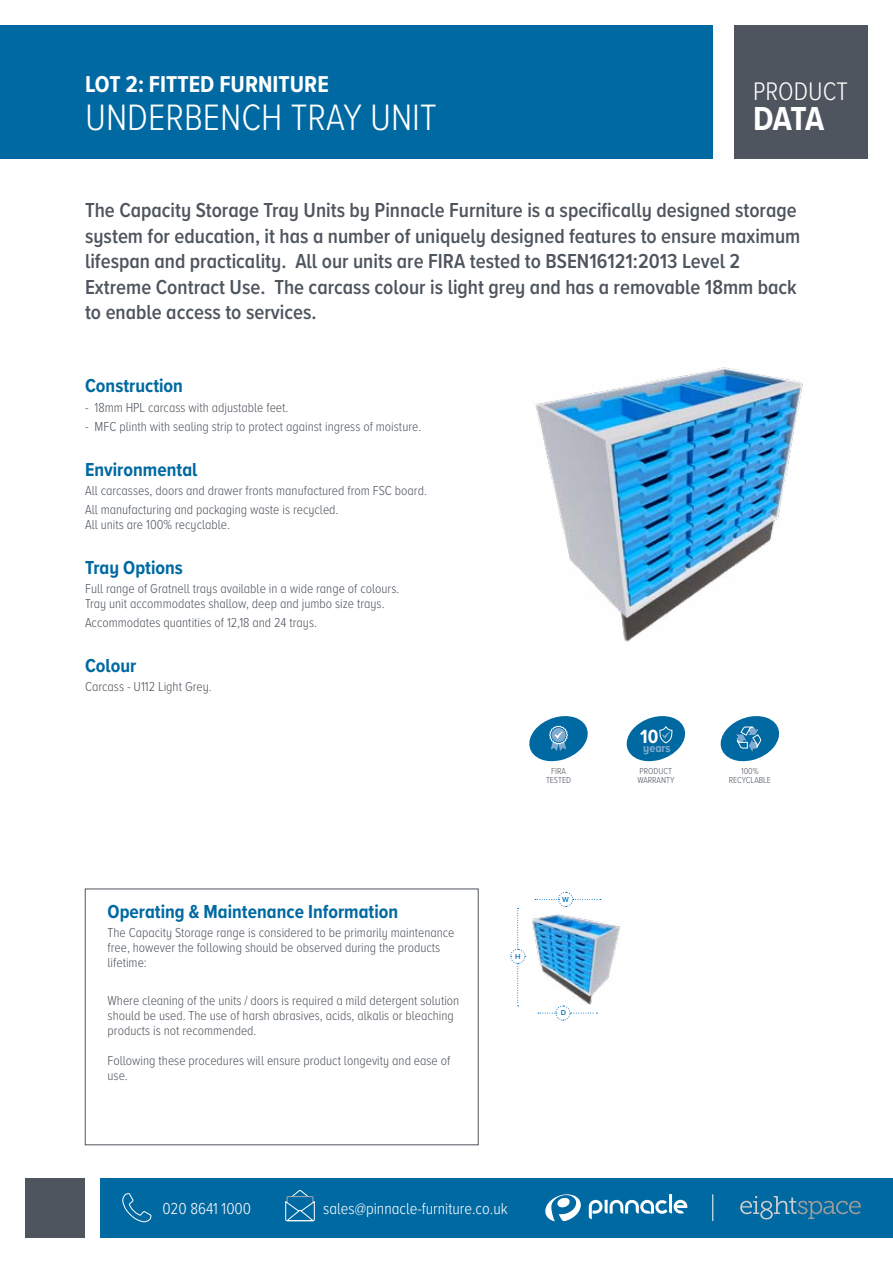
<style>
.page{position:relative;width:893px;height:1263px;background:#fff}
.page>*{position:absolute;margin:0;border:0;box-sizing:border-box;transform-origin:0 0}
.t1{font:300 38.1px "Proxima Nova A Cond";color:#fff}
.t2{font:700 34.5px "Proxima Nova A Cond";color:#fff}
.t3{font:300 26.25px "Proxima Nova A Cond";color:#fff}
.t4{font:700 23.85px "Proxima Nova A Cond";color:#fff}
.t5{font:600 21px/25.5px "Proxima Nova A Cond";color:#4e555e}
.t6{font:700 19.8px "Proxima Nova A Cond";color:#fff}
.t7{font:700 19.5px "Proxima Nova A Cond";color:#0069a2}
.t8{font:300 16.5px "Proxima Nova A Cond";color:#fff}
.t9{font:300 13.5px/15px "Proxima Nova A Cond";color:#4e555e}
.t10{font:700 12.3px "Proxima Nova A Cond";color:#80abd0}
.t11{font:300 9px/9px "Proxima Nova A Cond";color:#4e555e;text-align:center}
.t12{font:600 7.5px "Proxima Nova";color:#0070ba}
</style>
<div class="page">
<div style="left:733px;top:26px;width:134px;height:133px;background:#4e555e"></div>
<div style="left:26px;top:1178px;width:59px;height:59px;background:#4e555e"></div>
<div style="left:0;top:26px;width:712px;height:133px;background:#0069a2"></div>
<div style="left:101px;top:1178px;width:792px;height:59px;background:#0069a2"></div>
<svg style="left:122px;top:1193px;width:30px;height:29px"></svg>
<svg style="left:285px;top:1190px;width:30px;height:31px"></svg>
<svg style="left:545px;top:1194px;width:36px;height:27px"></svg>
<svg style="left:589px;top:1194px;width:98px;height:25px"></svg>
<svg style="left:740px;top:1196px;width:121px;height:23px"></svg>
<svg style="left:712px;top:1195px;width:1px;height:26px"></svg>
<svg style="left:720px;top:716px;width:60px;height:46px"></svg>
<div style="left:85px;top:889px;width:393px;height:256px;border:1px solid #4e555e"></div>
<svg style="left:538px;top:1005px;width:59px;height:16px"></svg>
<svg style="left:510px;top:908px;width:16px;height:98px"></svg>
<svg style="left:535px;top:891px;width:66px;height:16px"></svg>
<img style="left:535px;top:367px;width:270px;height:275px">
<img style="left:532px;top:914px;width:88px;height:90px">
<svg style="left:529px;top:716px;width:59px;height:46px"></svg>
<svg style="left:626px;top:716px;width:60px;height:46px"></svg>
<h3 class="t4" style="left:85px;top:66px;width:245px">LOT 2: FITTED FURNITURE</h3>
<h1 class="t1" style="left:85px;top:89px;width:353px">UNDERBENCH TRAY UNIT</h1>
<h3 class="t3" style="left:753px;top:72px;width:96px">PRODUCT</h3>
<h2 class="t2" style="left:753px;top:93px;width:73px">DATA</h2>
<p class="t5" style="left:85px;top:197px;width:717px">The Capacity Storage Tray Units by Pinnacle Furniture is a specifically designed storage system for education, it has a number of uniquely designed features to ensure maximum lifespan and practicality. All our units are FIRA tested to BSEN16121:2013 Level 2<br>Extreme Contract Use. The carcass colour is light grey and has a removable 18mm back to enable access to services.</p>
<h3 class="t7" style="left:85px;top:371px;width:99px">Construction</h3>
<p class="t9" style="left:85px;top:399px;width:205px">- 18mm HPL carcass with adjustable feet.</p>
<p class="t9" style="left:85px;top:418px;width:338px">- MFC plinth with sealing strip to protect against ingress of moisture.</p>
<h3 class="t7" style="left:85px;top:455px;width:114px">Environmental</h3>
<p class="t9" style="left:85px;top:480px;width:343px;line-height:19.2px">All carcasses, doors and drawer fronts manufactured from FSC board.<br>All manufacturing and packaging waste is recycled.</p>
<p class="t9" style="left:85px;top:516px;width:146px">All units are 100% recyclable.</p>
<h3 class="t7" style="left:85px;top:553px;width:99px">Tray Options</h3>
<p class="t9" style="left:85px;top:580px;width:316px">Full range of Gratnell trays available in a wide range of colours.<br>Tray unit accommodates shallow, deep and jumbo size trays.</p>
<p class="t9" style="left:85px;top:615px;width:233px">Accommodates quantities of 12,18 and 24 trays.</p>
<h3 class="t7" style="left:85px;top:651px;width:53px">Colour</h3>
<p class="t9" style="left:85px;top:679px;width:128px">Carcass - U112 Light Grey.</p>
<h3 class="t7" style="left:108px;top:897px;width:292px">Operating &amp; Maintenance Information</h3>
<p class="t9" style="left:108px;top:924px;width:348px">The Capacity Storage range is considered to be primarily maintenance free, however the following should be observed during the products lifetime:</p>
<p class="t9" style="left:108px;top:993px;width:353px">Where cleaning of the units / doors is required a mild detergent solution should be used. The use of harsh abrasives, acids, alkalis or bleaching products is not recommended.</p>
<p class="t9" style="left:108px;top:1053px;width:344px">Following these procedures will ensure product longevity and ease of use.</p>
<p class="t11" style="left:546px;top:766px;width:27px">FIRA<br>TESTED</p>
<p class="t12" style="left:515px;top:951px;width:7px">H</p>
<p class="t12" style="left:562px;top:893px;width:8px">W</p>
<p class="t12" style="left:561px;top:1007px;width:7px">D</p>
<p class="t8" style="left:162px;top:1196px;width:90px">020 8641 1000</p>
<p class="t8" style="left:323px;top:1196px;width:186px">sales@pinnacle-furniture.co.uk</p>
<h3 class="t6" style="left:640px;top:722px;width:20px">10</h3>
<p class="t10" style="left:643px;top:739px;width:29px">years</p>
<p class="t11" style="left:637px;top:766px;width:38px;text-align:left">PRODUCT<br>WARRANTY</p>
<p class="t11" style="left:729px;top:766px;width:44px">100%<br>RECYCLABLE</p>
</div>
